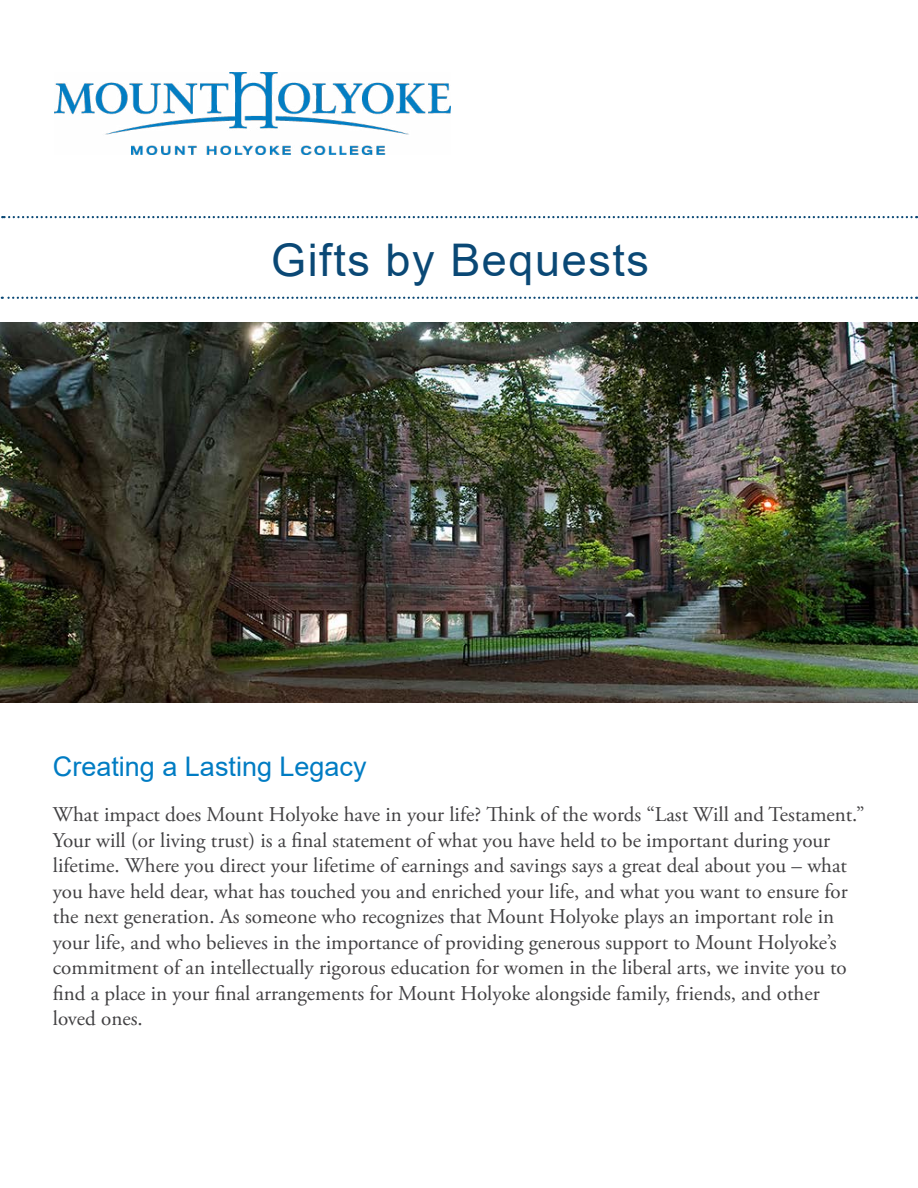
<style>
.page{position:relative;width:918px;height:1188px;background:#fff}
.page>*{position:absolute;margin:0;border:0;box-sizing:border-box;transform-origin:0 0}
.t1{font:45px "Arial";letter-spacing:.035em;color:#0a4875}
.t2{font:27px "Arial";color:#007cc3}
.t3{font:21px/25.5px "Adobe Garamond Pro";color:#414042}
</style>
<div class="page">
<img style="left:0;top:322px;width:918px;height:381px">
<svg style="left:2px;top:216px;width:915px;height:2px"></svg>
<svg style="left:2px;top:297px;width:915px;height:2px"></svg>
<img style="left:55px;top:72px;width:396px;height:82px">
<h1 class="t1" style="left:271px;top:229px;width:379px">Gifts by Bequests</h1>
<p class="t2" style="left:53px;top:748px;width:315px">Creating a Lasting Legacy</p>
<p class="t3" style="left:53px;top:803px;width:813px">What impact does Mount Holyoke have in your life? Think of the words “Last Will and Testament.” Your will (or living trust) is a final statement of what you have held to be important during your lifetime. Where you direct your lifetime of earnings and savings says a great deal about you – what you have held dear, what has touched you and enriched your life, and what you want to ensure for the next generation. As someone who recognizes that Mount Holyoke plays an important role in your life, and who believes in the importance of providing generous support to Mount Holyoke’s commitment of an intellectually rigorous education for women in the liberal arts, we invite you to find a place in your final arrangements for Mount Holyoke alongside family, friends, and other loved ones.</p>
</div>
